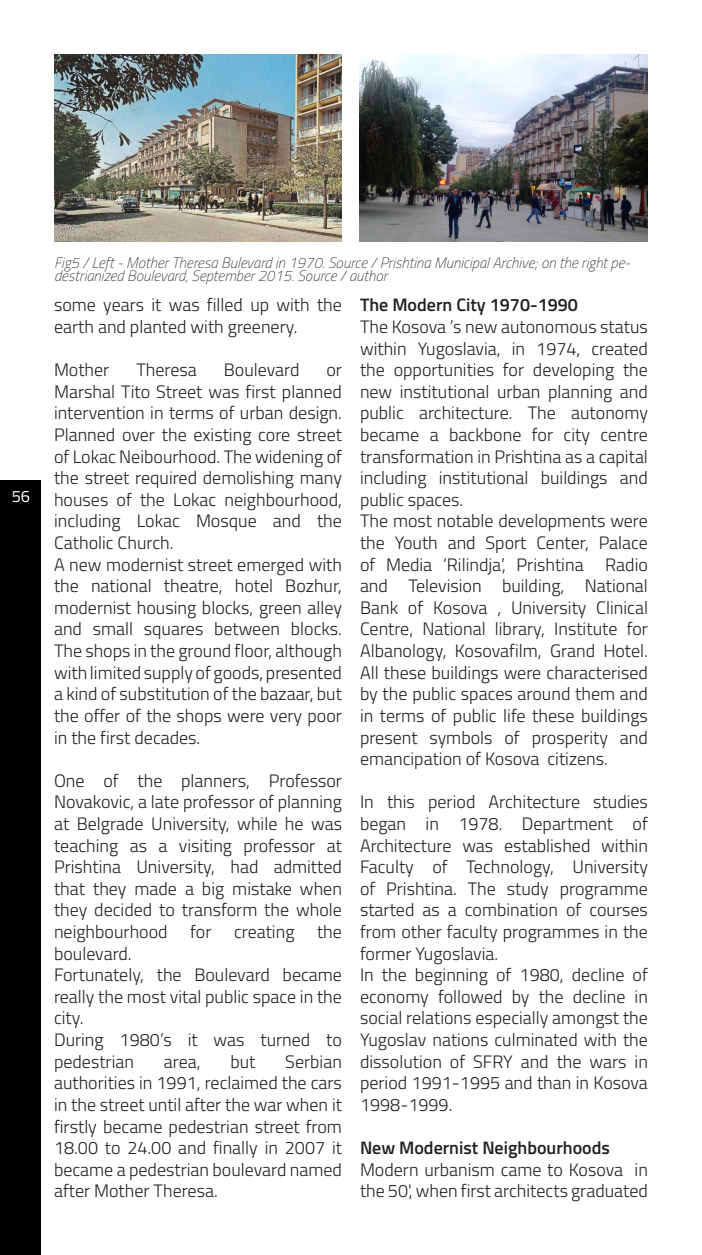
<style>
.page{position:relative;width:702px;height:1255px;background:#fff}
.page>*{position:absolute;margin:0;border:0;box-sizing:border-box;transform-origin:0 0}
.t1{font:300 18px/21.6px "Titillium";color:#231f20;text-align:justify}
.t2{font:600 18px "Titillium";color:#231f20}
.t3{font:16.5px "Titillium";color:#fff}
.Figure_text{font:italic 100 15px/13.5px "Titillium";color:#231f20}
</style>
<div class="page">
<div style="left:0;top:481px;width:40px;height:773px;background:#000"></div>
<img style="left:54px;top:54px;width:288px;height:188px">
<img style="left:360px;top:54px;width:288px;height:188px">
<p class="t3" style="left:12px;top:484px;width:20px">56</p>
<p class="Figure_text" style="left:54px;top:255px;width:577px">Fig5 / Left - Mother Theresa Bulevard in 1970. Source / Prishtina Municipal Archive; on the right pe&shy;destrianized Boulevard, September 2015. Source / author</p>
<p class="t1" style="left:54px;top:293px;width:289px">some years it was filled up with the earth and planted with greenery.</p>
<p class="t1" style="left:54px;top:358px;width:57px">Mother</p>
<p class="t1" style="left:136px;top:358px;width:62px">Theresa</p>
<p class="t1" style="left:224px;top:358px;width:77px">Boulevard</p>
<p class="t1" style="left:54px;top:358px;width:289px;text-indent:272px">or Marshal Tito Street was first planned intervention in terms of urban design.<br>Planned over the existing core street of Lokac Neibourhood. The widening of the street required demolishing many houses of the Lokac neighbourhood, including Lokac Mosque and the Catholic Church.</p>
<p class="t1" style="left:54px;top:552px;width:289px">A new modernist street emerged with the national theatre, hotel Bozhur, modernist housing blocks, green alley and small squares between blocks.<br>The shops in the ground floor, although with limited supply of goods, presented a kind of substitution of the bazaar, but the offer of the shops were very poor in the first decades.</p>
<p class="t1" style="left:54px;top:768px;width:289px">One of the planners, Professor Novakovic, a late professor of planning at Belgrade University, while he was teaching as a visiting professor at Prishtina University, had admitted that they made a big mistake when they decided to transform the whole neighbourhood</p>
<p class="t1" style="left:190px;top:920px;width:23px">for</p>
<p class="t1" style="left:234px;top:920px;width:62px">creating</p>
<p class="t1" style="left:317px;top:920px;width:26px">the</p>
<p class="t1" style="left:54px;top:941px;width:79px">boulevard.</p>
<p class="t1" style="left:54px;top:963px;width:289px">Fortunately, the Boulevard became really the most vital public space in the city.</p>
<p class="t1" style="left:54px;top:1028px;width:289px">During 1980’s it was turned to pedestrian</p>
<p class="t1" style="left:54px;top:1049px;width:289px;text-indent:231px">Serbian authorities in 1991, reclaimed the cars in the street until after the war when it firstly became pedestrian street from 18.00 to 24.00 and finally in 2007 it became a pedestrian boulevard named after Mother Theresa.</p>
<p class="t1" style="left:164px;top:1049px;width:38px">area,</p>
<p class="t1" style="left:230px;top:1049px;width:27px">but</p>
<p class="t2" style="left:360px;top:291px;width:219px">The Modern City 1970-1990</p>
<p class="t1" style="left:360px;top:315px;width:289px">The Kosova ’s new autonomous status within Yugoslavia, in 1974, created the opportunities for developing the new institutional urban planning and public architecture. The autonomy became a backbone for city centre transformation in Prishtina as a capital including institutional buildings and public spaces.</p>
<p class="t1" style="left:360px;top:509px;width:289px">The most notable developments were the Youth and Sport Center, Palace of Media ‘Rilindja’, Prishtina Radio and Television building, National Bank of Kosova , University Clinical Centre, National library, Institute for Albanology, Kosovafilm, Grand Hotel.<br>All these buildings were characterised by the public spaces around them and in terms of public life these buildings present symbols of prosperity and emancipation of Kosova citizens.</p>
<p class="t1" style="left:360px;top:790px;width:289px">In this period Architecture studies began in 1978. Department of Architecture was established within Faculty of Technology, University of Prishtina. The study programme started as a combination of courses from other faculty programmes in the former Yugoslavia.</p>
<p class="t1" style="left:360px;top:963px;width:289px">In the beginning of 1980, decline of economy followed by the decline in social relations especially amongst the Yugoslav nations culminated with the dissolution of SFRY and the wars in period 1991-1995 and than in Kosova 1998-1999.</p>
<p class="t2" style="left:360px;top:1134px;width:251px">New Modernist Neighbourhoods</p>
<p class="t1" style="left:360px;top:1157px;width:289px">Modern urbanism came to Kosova in the 50', when first architects graduated</p>
</div>
